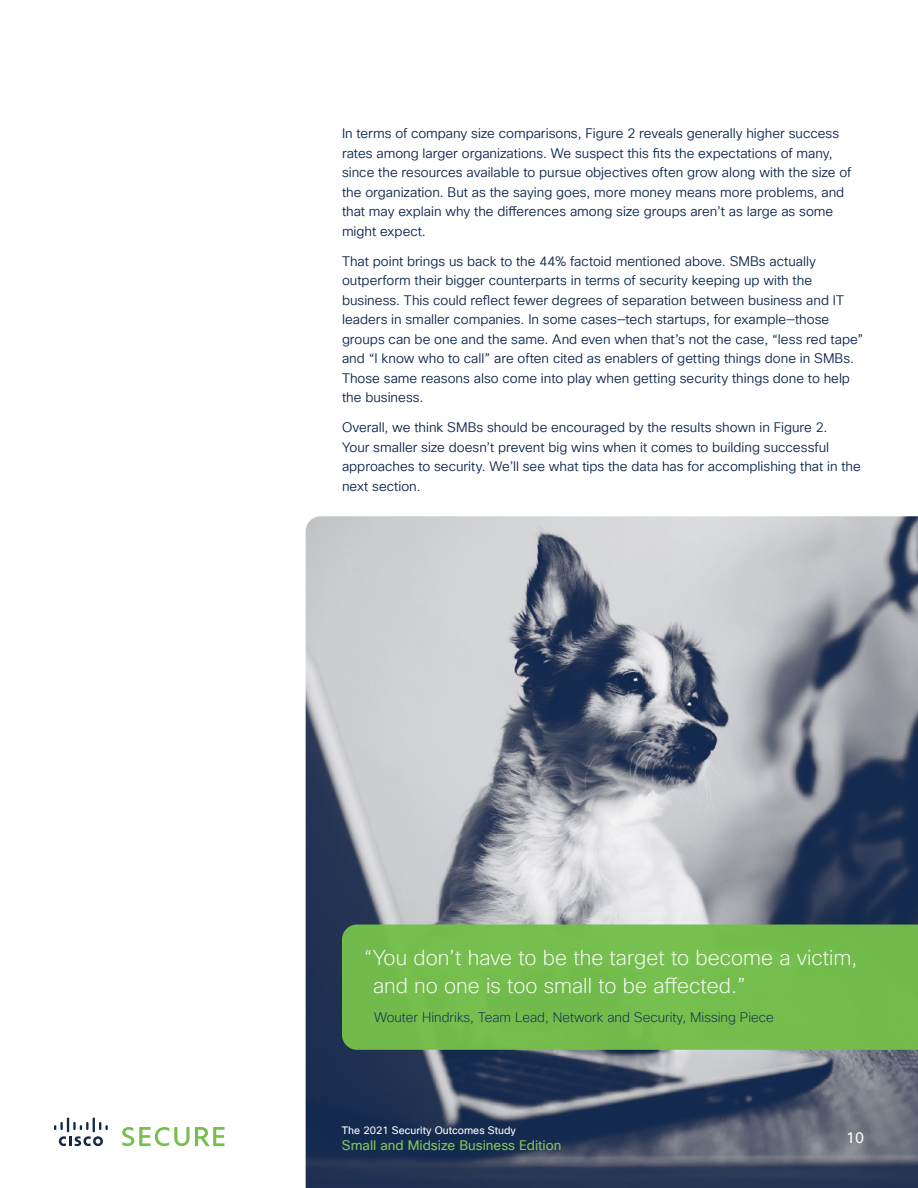
<style>
.page{position:relative;width:918px;height:1188px;background:#fff}
.page>*{position:absolute;margin:0;border:0;box-sizing:border-box;transform-origin:0 0}
.RPT_Call_Out_White_T{font:200 21px/28.5px "Cisco Sans TT";color:#fff}
.Page_number{font:15px "Cisco Sans TT";color:#fff}
.RPT_Body{font:13.5px/19.5px "Cisco Sans TT Light";color:#0d274d}
.Body_Midnight_-_9_13{font:200 13.5px "Cisco Sans TT";color:#0d274d}
.Page_Footer_Report_N{font:13.5px "Cisco Sans TT";color:#82c55d}
.Page_Footer{font:10.5px "Cisco Sans TT";color:#fff}
</style>
<div class="page">
<img style="left:306px;top:516px;width:612px;height:672px">
<svg style="left:54px;top:1117px;width:54px;height:29px"></svg>
<svg style="left:122px;top:1127px;width:102px;height:19px"></svg>
<div style="left:342px;top:925px;width:576px;height:125px;background:#74bd4d"></div>
<p class="RPT_Body" style="left:342px;top:124px;width:511px">In terms of company size comparisons, Figure 2 reveals generally higher success rates among larger organizations. We suspect this fits the expectations of many, since the resources available to pursue objectives often grow along with the size of the organization. But as the saying goes, more money means more problems, and that may explain why the differences among size groups aren’t as large as some might expect.</p>
<p class="RPT_Body" style="left:342px;top:252px;width:523px">That point brings us back to the 44% factoid mentioned above. SMBs actually outperform their bigger counterparts in terms of security keeping up with the business. This could reflect fewer degrees of separation between business and IT leaders in smaller companies. In some cases—tech startups, for example—those groups can be one and the same. And even when that’s not the case, “less red tape” and “I know who to call” are often cited as enablers of getting things done in SMBs.<br>Those same reasons also come into play when getting security things done to help the business.</p>
<p class="RPT_Body" style="left:342px;top:418px;width:520px">Overall, we think SMBs should be encouraged by the results shown in Figure 2.<br>Your smaller size doesn’t prevent big wins when it comes to building successful approaches to security. We’ll see what tips the data has for accomplishing that in the next section.</p>
<p class="RPT_Call_Out_White_T" style="left:373px;top:944px;width:486px;text-indent:-9px">“You don’t have to be the target to become a victim, and no one is too small to be affected.”</p>
<p class="Body_Midnight_-_9_13" style="left:374px;top:1008px;width:401px">Wouter Hindriks, Team Lead, Network and Security, Missing Piece</p>
<p class="Page_Footer" style="left:342px;top:1123px;width:175px">The 2021 Security Outcomes Study</p>
<p class="Page_Footer_Report_N" style="left:342px;top:1137px;width:221px">Small and Midsize Business Edition</p>
<p class="Page_number" style="left:846px;top:1128px;width:19px">10</p>
</div>
